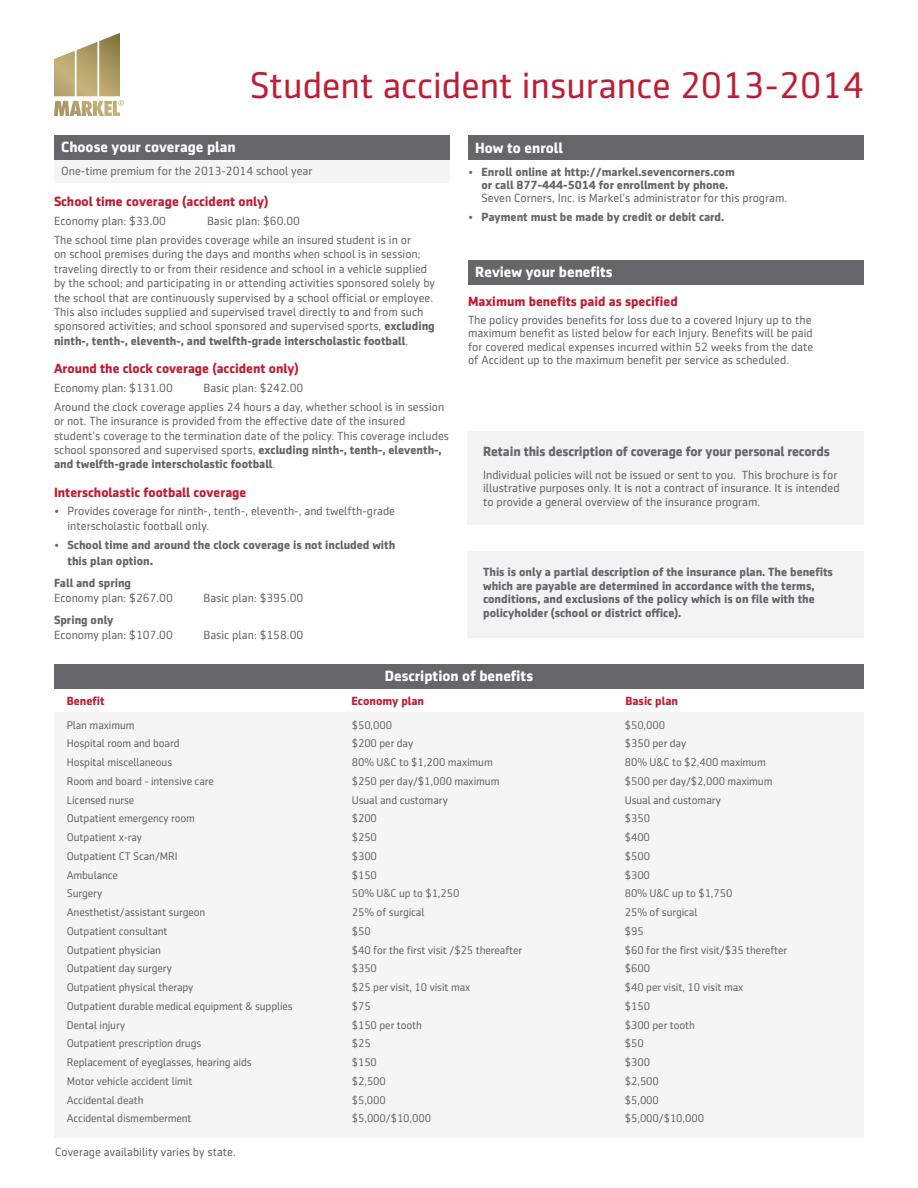
<style>
.page{position:relative;width:918px;height:1188px;background:#fff}
.page>*{position:absolute;margin:0;border:0;box-sizing:border-box;transform-origin:0 0}
.t1{font:37.5px "Sentico Sans DT";color:#be1e35}
.t2{font:700 15px "Sentico Sans DT";color:#fff}
.t3{font:700 13.5px "Sentico Sans DT";color:#be1e35}
.t4{font:700 13.5px "Sentico Sans DT";letter-spacing:-.01em;color:#65656a}
.Paragraph_Style_3{font:12px/14.4px "Sentico Sans DT";color:#65656a}
.t5{font:700 12px/13.5px "Sentico Sans DT";color:#65656a}
.t6{font:700 12px "Sentico Sans DT";color:#be1e35}
.t7{font:11.25px "Sentico Sans DT";letter-spacing:-.01em;color:#65656a}
.s1{font-weight:700}
.s2{font-size:10.5px}
.s3{font-weight:400;font-size:10.5px}
.s4{font-size:13.5px}
.s5{font-weight:400}
</style>
<div class="page">
<div style="left:54px;top:712px;width:810px;height:425px;background:#f5f5f6"></div>
<div style="left:54px;top:136px;width:396px;height:47px;background:#f5f5f6"></div>
<div style="left:54px;top:136px;width:396px;height:24px;background:#65656a"></div>
<svg style="left:54px;top:33px;width:70px;height:83px"></svg>
<div style="left:468px;top:431px;width:396px;height:94px;background:#f3f3f4"></div>
<div style="left:468px;top:551px;width:396px;height:87px;background:#f3f3f4"></div>
<div style="left:468px;top:136px;width:396px;height:24px;background:#65656a"></div>
<div style="left:468px;top:260px;width:396px;height:25px;background:#65656a"></div>
<div style="left:54px;top:664px;width:810px;height:24px;background:#65656a"></div>
<p class="t1" style="left:250px;top:65px;width:616px">Student accident insurance 2013-2014</p>
<p class="t2" style="left:61px;top:139px;width:176px">Choose your coverage plan</p>
<p class="Paragraph_Style_3" style="left:61px;top:164px;width:253px">One-time premium for the 2013-2014 school year</p>
<p class="t3" style="left:54px;top:194px;width:216px">School time coverage (accident only)</p>
<p class="Paragraph_Style_3" style="left:54px;top:214px;width:114px">Economy plan: $33.00</p>
<p class="Paragraph_Style_3" style="left:207px;top:214px;width:94px">Basic plan: $60.00</p>
<p class="Paragraph_Style_3" style="left:54px;top:233px;width:382px">The school time plan provides coverage while an insured student is in or<br>on school premises during the days and months when school is in session; traveling directly to or from their residence and school in a vehicle supplied by the school; and participating in or attending activities sponsored solely by the school that are continuously supervised by a school official or employee.<br>This also includes supplied and supervised travel directly to and from such sponsored activities; and school sponsored and supervised sports, <span class="s1">excluding ninth-, tenth-, eleventh-, and twelfth-grade interscholastic football</span>.</p>
<p class="t3" style="left:54px;top:361px;width:246px">Around the clock coverage (accident only)</p>
<p class="Paragraph_Style_3" style="left:54px;top:381px;width:120px">Economy plan: $131.00</p>
<p class="Paragraph_Style_3" style="left:204px;top:381px;width:101px">Basic plan: $242.00</p>
<p class="Paragraph_Style_3" style="left:54px;top:400px;width:397px">Around the clock coverage applies 24 hours a day, whether school is in session or not. The insurance is provided from the effective date of the insured student’s coverage to the termination date of the policy. This coverage includes school sponsored and supervised sports, <span class="s1">excluding ninth-, tenth-, eleventh-, and twelfth-grade interscholastic football</span>.</p>
<p class="t3" style="left:54px;top:484px;width:194px">Interscholastic football coverage</p>
<p class="Paragraph_Style_3" style="left:68px;top:504px;width:329px;text-indent:-14px"><span class="s2">•</span> Provides coverage for ninth-, tenth-, eleventh-, and twelfth-grade interscholastic football only.</p>
<p class="t5" style="left:68px;top:536px;width:329px;line-height:16.2px;text-indent:-14px"><span class="s3">•</span> School time and around the clock coverage is not included with this plan option<span class="s4">.</span></p>
<p class="t5" style="left:54px;top:576px;width:79px">Fall and spring</p>
<p class="Paragraph_Style_3" style="left:54px;top:591px;width:120px">Economy plan: $267.00</p>
<p class="Paragraph_Style_3" style="left:204px;top:591px;width:101px">Basic plan: $395.00</p>
<p class="t5" style="left:54px;top:613px;width:61px">Spring only</p>
<p class="Paragraph_Style_3" style="left:54px;top:628px;width:120px">Economy plan: $107.00</p>
<p class="Paragraph_Style_3" style="left:204px;top:628px;width:101px">Basic plan: $158.00</p>
<p class="t2" style="left:475px;top:139px;width:89px">How to enroll</p>
<p class="t5" style="left:482px;top:165px;width:307px;line-height:12.9px;text-indent:-14px"><span class="s2">•</span> Enroll online at http://markel.sevencorners.com<br>or call 877-444-5014 for enrollment by phone.<br><span class="s5">Seven Corners, Inc. is Markel’s administrator for this program.</span></p>
<p class="t5" style="left:468px;top:210px;width:258px"><span class="s2">•</span> Payment must be made by credit or debit card.</p>
<p class="t2" style="left:475px;top:263px;width:139px">Review your benefits</p>
<p class="t3" style="left:468px;top:293px;width:211px">Maximum benefits paid as specified</p>
<p class="Paragraph_Style_3" style="left:468px;top:313px;width:347px;line-height:13.5px">The policy provides benefits for loss due to a covered Injury up to the maximum benefit as listed below for each Injury. Benefits will be paid for covered medical expenses incurred within 52 weeks from the date of Accident up to the maximum benefit per service as scheduled.</p>
<p class="t4" style="left:483px;top:444px;width:348px">Retain this description of coverage for your personal records</p>
<p class="Paragraph_Style_3" style="left:483px;top:468px;width:358px;line-height:13.5px">Individual policies will not be issued or sent to you. This brochure is for illustrative purposes only. It is not a contract of insurance. It is intended to provide a general overview of the insurance program.</p>
<p class="t5" style="left:483px;top:565px;width:351px">This is only a partial description of the insurance plan. The benefits which are payable are determined in accordance with the terms, conditions, and exclusions of the policy which is on file with the policyholder (school or district office).</p>
<p class="t2" style="left:385px;top:668px;width:150px">Description of benefits</p>
<p class="t6" style="left:67px;top:694px;width:39px">Benefit</p>
<p class="t6" style="left:351px;top:694px;width:74px">Economy plan</p>
<p class="t6" style="left:625px;top:694px;width:54px">Basic plan</p>
<p class="t7" style="left:67px;top:719px;width:69px">Plan maximum</p>
<p class="t7" style="left:352px;top:719px;width:42px">$50,000</p>
<p class="t7" style="left:625px;top:719px;width:42px">$50,000</p>
<p class="t7" style="left:67px;top:737px;width:114px">Hospital room and board</p>
<p class="t7" style="left:352px;top:737px;width:63px">$200 per day</p>
<p class="t7" style="left:625px;top:737px;width:63px">$350 per day</p>
<p class="t7" style="left:67px;top:756px;width:107px">Hospital miscellaneous</p>
<p class="t7" style="left:352px;top:756px;width:143px">80% U&amp;C to $1,200 maximum</p>
<p class="t7" style="left:625px;top:756px;width:143px">80% U&amp;C to $2,400 maximum</p>
<p class="t7" style="left:67px;top:775px;width:149px">Room and board - intensive care</p>
<p class="t7" style="left:352px;top:775px;width:149px">$250 per day/$1,000 maximum</p>
<p class="t7" style="left:625px;top:775px;width:149px">$500 per day/$2,000 maximum</p>
<p class="t7" style="left:67px;top:794px;width:69px">Licensed nurse</p>
<p class="t7" style="left:352px;top:794px;width:97px">Usual and customary</p>
<p class="t7" style="left:625px;top:794px;width:97px">Usual and customary</p>
<p class="t7" style="left:67px;top:812px;width:130px">Outpatient emergency room</p>
<p class="t7" style="left:352px;top:812px;width:27px">$200</p>
<p class="t7" style="left:625px;top:812px;width:27px">$350</p>
<p class="t7" style="left:67px;top:831px;width:77px">Outpatient x-ray</p>
<p class="t7" style="left:352px;top:831px;width:27px">$250</p>
<p class="t7" style="left:625px;top:831px;width:27px">$400</p>
<p class="t7" style="left:67px;top:850px;width:112px">Outpatient CT Scan/MRI</p>
<p class="t7" style="left:352px;top:850px;width:27px">$300</p>
<p class="t7" style="left:625px;top:850px;width:27px">$500</p>
<p class="t7" style="left:67px;top:869px;width:53px">Ambulance</p>
<p class="t7" style="left:352px;top:869px;width:27px">$150</p>
<p class="t7" style="left:625px;top:869px;width:27px">$300</p>
<p class="t7" style="left:67px;top:887px;width:37px">Surgery</p>
<p class="t7" style="left:352px;top:887px;width:109px">50% U&amp;C up to $1,250</p>
<p class="t7" style="left:625px;top:887px;width:109px">80% U&amp;C up to $1,750</p>
<p class="t7" style="left:67px;top:906px;width:140px">Anesthetist/assistant surgeon</p>
<p class="t7" style="left:352px;top:906px;width:74px">25% of surgical</p>
<p class="t7" style="left:625px;top:906px;width:74px">25% of surgical</p>
<p class="t7" style="left:67px;top:925px;width:102px">Outpatient consultant</p>
<p class="t7" style="left:352px;top:925px;width:20px">$50</p>
<p class="t7" style="left:625px;top:925px;width:20px">$95</p>
<p class="t7" style="left:67px;top:944px;width:96px">Outpatient physician</p>
<p class="t7" style="left:352px;top:944px;width:172px">$40 for the first visit /$25 thereafter</p>
<p class="t7" style="left:625px;top:944px;width:164px">$60 for the first visit/$35 therefter</p>
<p class="t7" style="left:67px;top:962px;width:107px">Outpatient day surgery</p>
<p class="t7" style="left:352px;top:962px;width:27px">$350</p>
<p class="t7" style="left:625px;top:962px;width:27px">$600</p>
<p class="t7" style="left:67px;top:981px;width:128px">Outpatient physical therapy</p>
<p class="t7" style="left:352px;top:981px;width:120px">$25 per visit, 10 visit max</p>
<p class="t7" style="left:625px;top:981px;width:120px">$40 per visit, 10 visit max</p>
<p class="t7" style="left:67px;top:1000px;width:228px">Outpatient durable medical equipment &amp; supplies</p>
<p class="t7" style="left:352px;top:1000px;width:20px">$75</p>
<p class="t7" style="left:625px;top:1000px;width:27px">$150</p>
<p class="t7" style="left:67px;top:1019px;width:60px">Dental injury</p>
<p class="t7" style="left:352px;top:1019px;width:72px">$150 per tooth</p>
<p class="t7" style="left:625px;top:1019px;width:72px">$300 per tooth</p>
<p class="t7" style="left:67px;top:1037px;width:136px">Outpatient prescription drugs</p>
<p class="t7" style="left:352px;top:1037px;width:20px">$25</p>
<p class="t7" style="left:625px;top:1037px;width:20px">$50</p>
<p class="t7" style="left:67px;top:1056px;width:186px">Replacement of eyeglasses, hearing aids</p>
<p class="t7" style="left:352px;top:1056px;width:27px">$150</p>
<p class="t7" style="left:625px;top:1056px;width:27px">$300</p>
<p class="t7" style="left:67px;top:1075px;width:127px">Motor vehicle accident limit</p>
<p class="t7" style="left:352px;top:1075px;width:36px">$2,500</p>
<p class="t7" style="left:625px;top:1075px;width:36px">$2,500</p>
<p class="t7" style="left:67px;top:1094px;width:78px">Accidental death</p>
<p class="t7" style="left:352px;top:1094px;width:36px">$5,000</p>
<p class="t7" style="left:625px;top:1094px;width:36px">$5,000</p>
<p class="t7" style="left:67px;top:1112px;width:126px">Accidental dismemberment</p>
<p class="t7" style="left:352px;top:1112px;width:81px">$5,000/$10,000</p>
<p class="t7" style="left:625px;top:1112px;width:81px">$5,000/$10,000</p>
<p class="Paragraph_Style_3" style="left:55px;top:1145px;width:182px">Coverage availability varies by state.</p>
</div>
